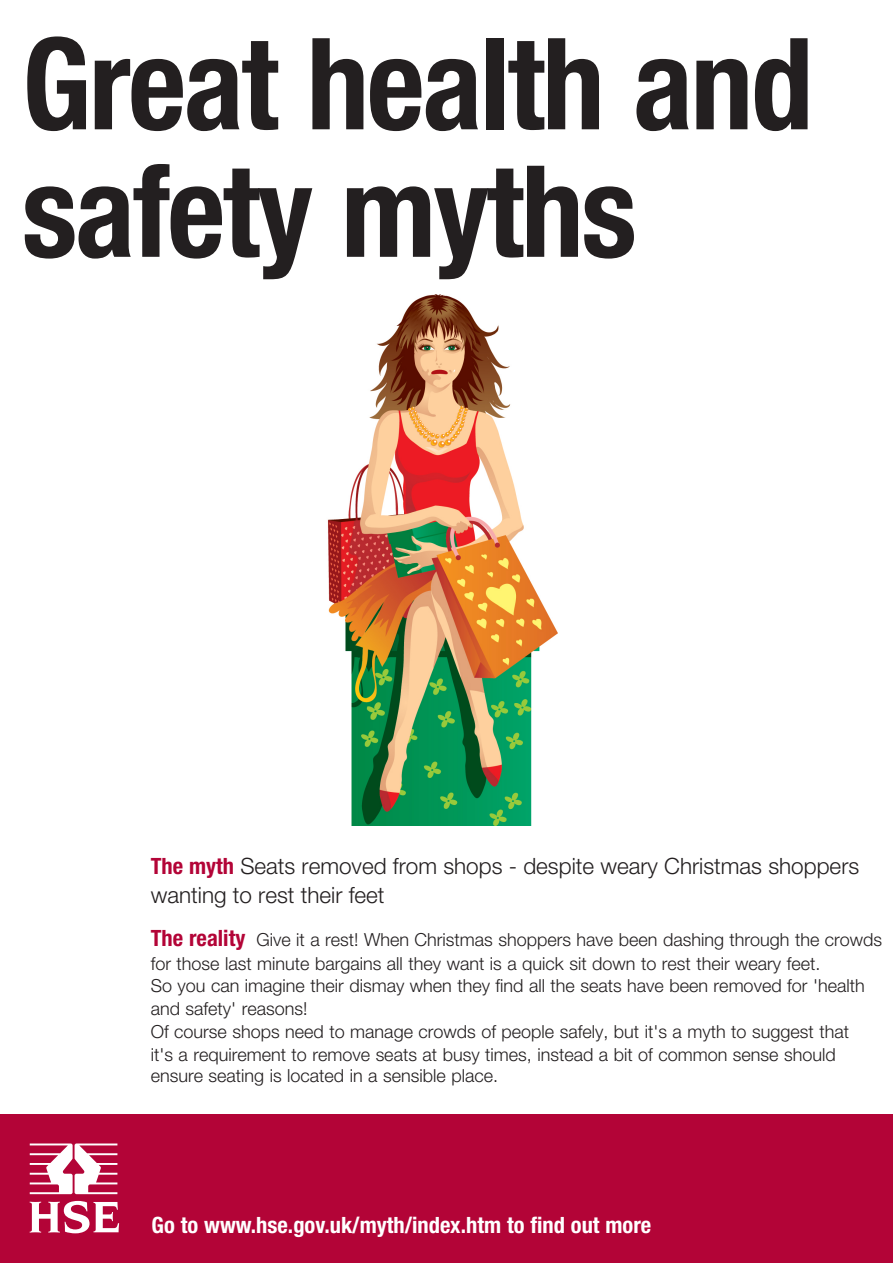
<style>
.page{position:relative;width:893px;height:1263px;background:#fff}
.page>*{position:absolute;margin:0;border:0;box-sizing:border-box;transform-origin:0 0}
.t1{font:700 condensed 127.5px/127.5px "Helvetica Neue";letter-spacing:-.02em;color:#231f20}
.t2{font:300 22.5px/29.1px "Helvetica Neue";color:#231f20}
.t3{font:700 condensed 22.5px "Helvetica Neue";color:#fff}
.t4{font:300 18px/22.8px "Helvetica Neue";color:#231f20}
.s1{font-weight:700;font-stretch:condensed;color:#b30437}
.s2{font-weight:700;font-stretch:condensed;font-size:22.5px;color:#b30437}
</style>
<div class="page">
<img style="left:327px;top:295px;width:231px;height:531px">
<div style="left:0;top:1114px;width:893px;height:149px;background:#b30437"></div>
<svg style="left:30px;top:1143px;width:87px;height:51px"></svg>
<svg style="left:30px;top:1201px;width:89px;height:32px"></svg>
<p class="t1" style="left:22px;top:31px;width:793px">Great health and safety myths</p>
<p class="t2" style="left:151px;top:851px;width:710px"><span class="s1">The myth</span> Seats removed from shops - despite weary Christmas shoppers wanting to rest their feet</p>
<p class="t4" style="left:151px;top:927px;width:733px"><span class="s2">The reality</span> Give it a rest! When Christmas shoppers have been dashing through the crowds for those last minute bargains all they want is a quick sit down to rest their weary feet.<br>So you can imagine their dismay when they find all the seats have been removed for 'health and safety' reasons!<br>Of course shops need to manage crowds of people safely, but it's a myth to suggest that<br>it's a requirement to remove seats at busy times, instead a bit of common sense should ensure seating is located in a sensible place.</p>
<p class="t3" style="left:152px;top:1217px;width:501px">Go to www.hse.gov.uk/myth/index.htm to find out more</p>
</div>
